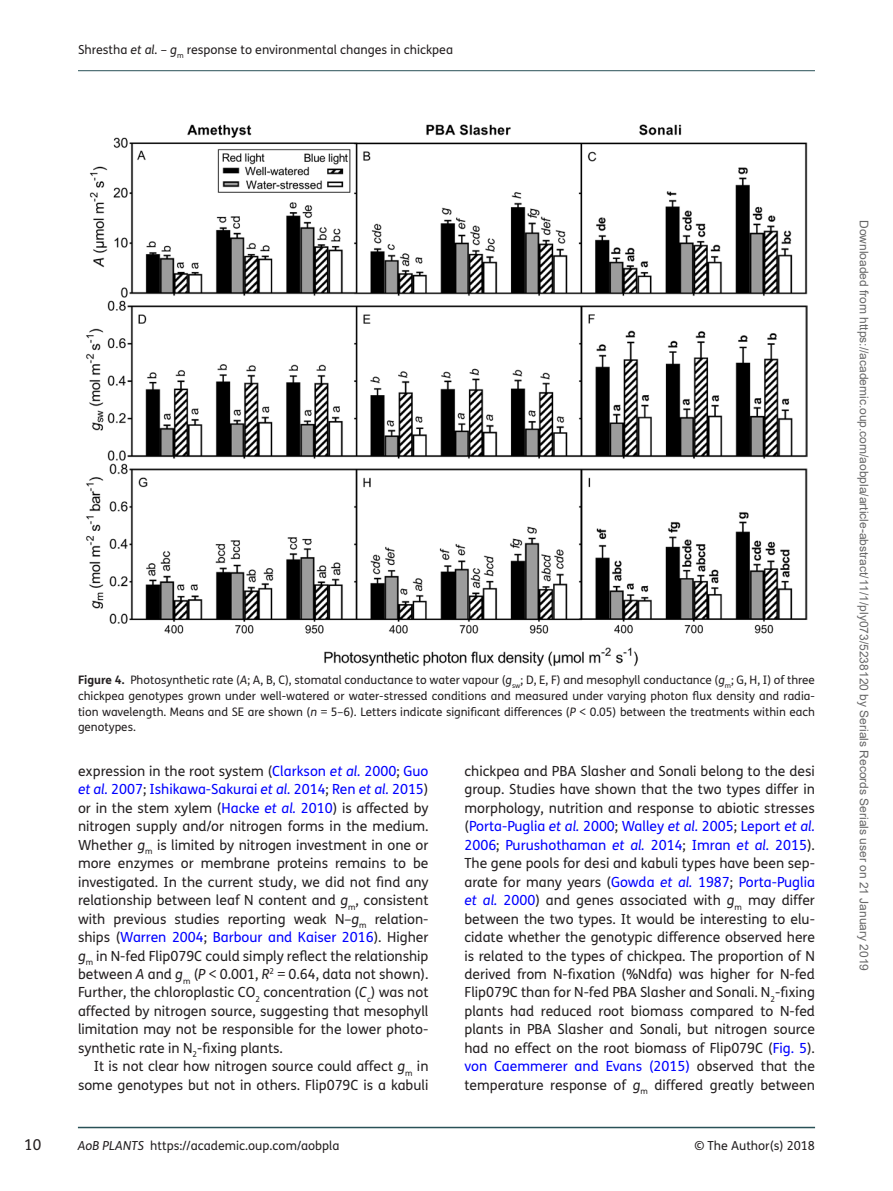
<style>
.page{position:relative;width:893px;height:1191px;background:#fff}
.page>*{position:absolute;margin:0;border:0;box-sizing:border-box;transform-origin:0 0}
.t1{font:15px "FS Me";color:#231f20}
.t2{font:13.95px/18.5px "FS Me";color:#231f20;text-align:justify}
.t3{font:12.45px "FS Me";color:#231f20}
.t4{font:12px "Arial";color:#666}
.t5{font:11.7px/15.8px "FS Me";color:#231f20;text-align:justify}
.s1{font-style:italic}
.s2{font-weight:700}
.s3{color:#00f}
.s4{font-style:italic;color:#00f}
</style>
<div class="page">
<hr style="left:78px;top:70px;width:737px;height:1px;background:#295157">
<hr style="left:78px;top:1126px;width:737px;height:2px;background:#295157">
<img style="left:86px;top:124px;width:722px;height:543px">
<p class="t3" style="left:78px;top:41px;width:377px">Shrestha <span class="s1">et al.</span> – <span class="s1">g</span><sub>m</sub> response to environmental changes in chickpea</p>
<p class="t5" style="left:78px;top:672px;width:738px"><span class="s2">Figure 4.</span> Photosynthetic rate (<span class="s1">A</span>; A, B, C), stomatal conductance to water vapour (<span class="s1">g</span><sub>sw</sub>; D, E, F) and mesophyll conductance (<span class="s1">g</span><sub>m</sub>; G, H, I) of three chickpea genotypes grown under well-watered or water-stressed conditions and measured under varying photon flux density and radia&shy;tion wavelength. Means and SE are shown (<span class="s1">n</span> = 5–6). Letters indicate significant differences (<span class="s1">P</span> &lt; 0.05) between the treatments within each genotypes.</p>
<p class="t2" style="left:78px;top:761px;width:352px">expression in the root system (<span class="s3">Clarkson</span> <span class="s4">et al.</span> <span class="s3">2000</span>; <span class="s3">Guo </span><span class="s4">et al.</span> <span class="s3">2007</span>; <span class="s3">Ishikawa-Sakurai</span> <span class="s4">et al.</span> <span class="s3">2014</span>; <span class="s3">Ren</span> <span class="s4">et al.</span> <span class="s3">2015</span>) or in the stem xylem (<span class="s3">Hacke</span> <span class="s4">et al.</span> <span class="s3">2010</span>) is affected by nitrogen supply and/or nitrogen forms in the medium.<br>Whether <span class="s1">g</span><sub>m</sub> is limited by nitrogen investment in one or more enzymes or membrane proteins remains to be investigated. In the current study, we did not find any relationship between leaf N content and <span class="s1">g</span><sub>m</sub>, consistent with previous studies reporting weak N–<span class="s1">g</span><sub>m</sub> relation&shy;ships (<span class="s3">Warren 2004</span>; <span class="s3">Barbour and Kaiser 2016</span>). Higher <span class="s1">g</span><sub>m</sub> in N-fed Flip079C could simply reflect the relationship between <span class="s1">A</span> and <span class="s1">g</span><sub>m</sub> (<span class="s1">P</span> &lt; 0.001, <span class="s1">R</span><sup>2</sup> = 0.64, data not shown).<br>Further, the chloroplastic CO<sub>2</sub> concentration (<span class="s1">C</span><sub>c</sub>) was not affected by nitrogen source, suggesting that mesophyll limitation may not be responsible for the lower photo&shy;synthetic rate in N<sub>2</sub>-fixing plants.</p>
<p class="t2" style="left:78px;top:1057px;width:352px;text-align:right">It is not clear how nitrogen source could affect <span class="s1">g</span><sub>m</sub> in some genotypes but not in others. Flip079C is a kabuli</p>
<p class="t2" style="left:464px;top:761px;width:352px">chickpea and PBA Slasher and Sonali belong to the desi group. Studies have shown that the two types differ in morphology, nutrition and response to abiotic stresses (<span class="s3">Porta-Puglia</span> <span class="s4">et al.</span> <span class="s3">2000</span>; <span class="s3">Walley</span> <span class="s4">et al.</span> <span class="s3">2005</span>; <span class="s3">Leport</span> <span class="s4">et al.<br></span><span class="s3">2006</span>; <span class="s3">Purushothaman</span> <span class="s4">et al.</span> <span class="s3">2014</span>; <span class="s3">Imran</span> <span class="s4">et al.</span> <span class="s3">2015</span>).<br>The gene pools for desi and kabuli types have been sep&shy;arate for many years (<span class="s3">Gowda</span> <span class="s4">et al.</span> <span class="s3">1987</span>; <span class="s3">Porta-Puglia </span><span class="s4">et al.</span> <span class="s3">2000</span>) and genes associated with <span class="s1">g</span><sub>m</sub> may differ between the two types. It would be interesting to elu&shy;cidate whether the genotypic difference observed here is related to the types of chickpea. The proportion of N derived from N-fixation (%Ndfa) was higher for N-fed Flip079C than for N-fed PBA Slasher and Sonali. N<sub>2</sub>-fixing plants had reduced root biomass compared to N-fed plants in PBA Slasher and Sonali, but nitrogen source had no effect on the root biomass of Flip079C (<span class="s3">Fig. 5</span>). <span class="s3">von Caemmerer and Evans (2015)</span> observed that the temperature response of <span class="s1">g</span><sub>m</sub> differed greatly between</p>
<p class="t1" style="left:24px;top:1134px;width:19px">10</p>
<p class="t3" style="left:78px;top:1137px;width:263px"><span class="s1">AoB PLANTS</span> https://academic.oup.com/aobpla</p>
<p class="t3" style="left:694px;top:1137px;width:122px">© The Author(s) 2018</p>
<p class="t4" style="left:868px;top:220px;width:752px;rotate:90deg">Downloaded from https://academic.oup.com/aobpla/article-abstract/11/1/ply073/5238120 by Serials Records Serials user on 21 January 2019</p>
</div>
